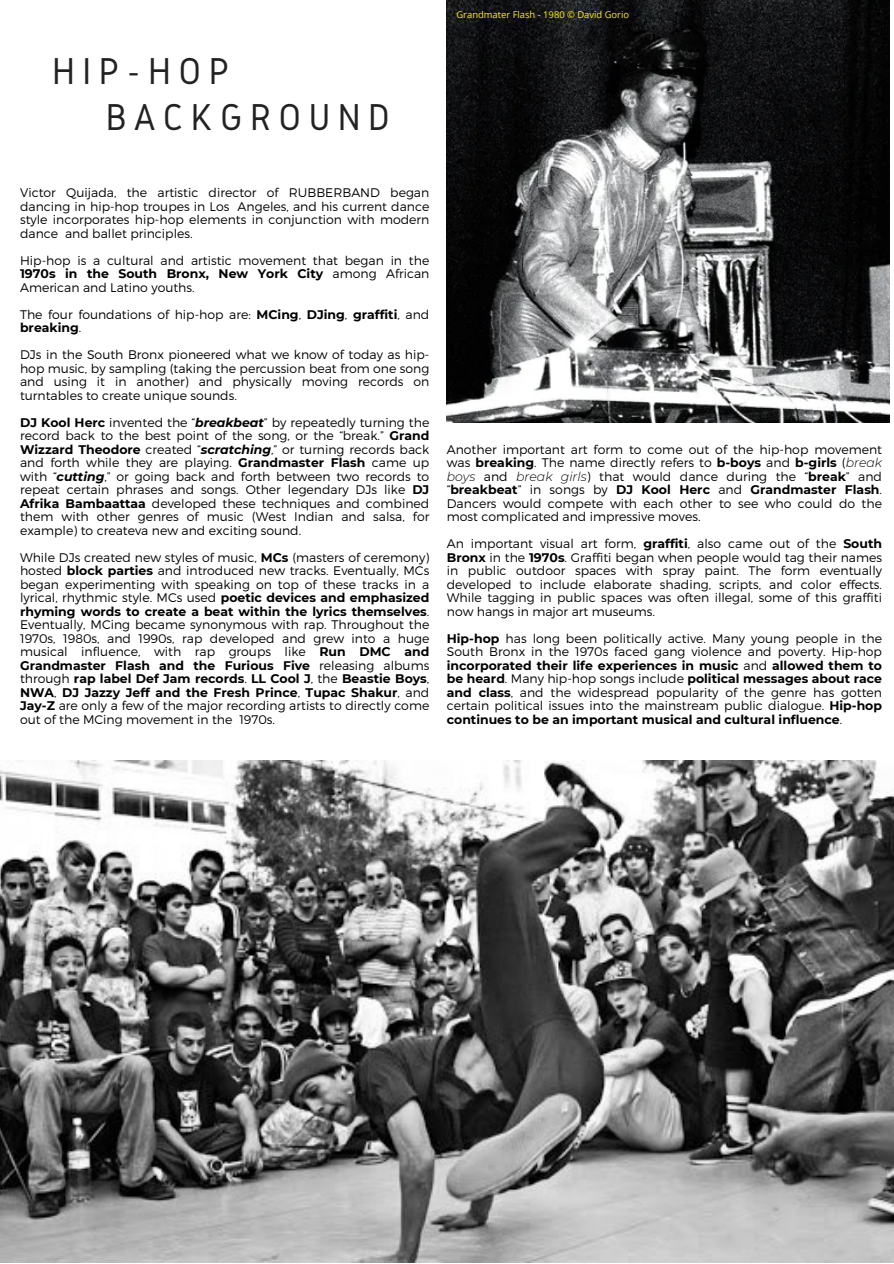
<style>
.page{position:relative;width:894px;height:1264px;background:#fff}
.page>*{position:absolute;margin:0;border:0;box-sizing:border-box;transform-origin:0 0}
.t1{font:38.85px "Gidole";letter-spacing:.19em;color:#222}
.t2{font:300 12.45px/13.5px "Montserrat";color:#000;text-align:justify}
.t3{font:9.45px "Open Sans";color:#fff202}
.s1{font-weight:700}
.s2{font-weight:700;font-style:italic}
.s3{font-style:italic}
</style>
<div class="page">
<img style="left:446px;top:0;width:443px;height:422px">
<img style="left:0;top:761px;width:893px;height:501px">
<h2 class="t1" style="left:52px;top:50px;width:178px">HIP-HOP</h2>
<h2 class="t1" style="left:106px;top:96px;width:285px">BACKGROUND</h2>
<h2 class="t3" style="left:456px;top:8px;width:174px">Grandmater Flash - 1980 © David Gorio</h2>
<h1 class="t2" style="left:20px;top:185px;width:410px">Victor Quijada, the artistic director of RUBBERBAND began dancing in hip-hop troupes in Los Angeles, and his current dance style incorporates hip-hop elements in conjunction with modern dance and ballet principles.</h1>
<h1 class="t2" style="left:20px;top:253px;width:410px">Hip-hop is a cultural and artistic movement that began in the <span class="s1">1970s in the South Bronx, New York City</span> among African American and Latino youths.</h1>
<h2 class="t2" style="left:20px;top:307px;width:410px">The four foundations of hip-hop are: <span class="s1">MCing</span>, <span class="s1">DJing</span>, <span class="s1">graffiti</span>, and <span class="s1">breaking</span>.</h2>
<h2 class="t2" style="left:20px;top:347px;width:410px">DJs in the South Bronx pioneered what we know of today as hip&shy;hop music, by sampling (taking the percussion beat from one song and using it in another) and physically moving records on turntables to create unique sounds.</h2>
<h2 class="t2" style="left:20px;top:415px;width:410px"><span class="s1">DJ Kool Herc</span> invented the “<span class="s2">breakbeat</span>” by repeatedly turning the record back to the best point of the song, or the “break.” <span class="s1">Grand Wizzard Theodore</span> created “<span class="s2">scratching</span>,” or turning records back and forth while they are playing. <span class="s1">Grandmaster Flash</span> came up with “<span class="s2">cutting</span>,” or going back and forth between two records to repeat certain phrases and songs. Other legendary DJs like <span class="s1">DJ Afrika Bambaattaa</span> developed these techniques and combined them with other genres of music (West Indian and salsa, for example) to createva new and exciting sound.</h2>
<h2 class="t2" style="left:20px;top:550px;width:410px">While DJs created new styles of music, <span class="s1">MCs</span> (masters of ceremony) hosted <span class="s1">block parties</span> and introduced new tracks. Eventually, MCs began experimenting with speaking on top of these tracks in a lyrical, rhythmic style. MCs used <span class="s1">poetic devices and emphasized rhyming words to create a beat within the lyrics themselves</span>.<br>Eventually, MCing became synonymous with rap. Throughout the 1970s, 1980s, and 1990s, rap developed and grew into a huge musical influence, with rap groups like <span class="s1">Run DMC and Grandmaster Flash and the Furious Five</span> releasing albums through <span class="s1">rap label Def Jam records</span>. <span class="s1">LL Cool J</span>, the <span class="s1">Beastie Boys</span>, <span class="s1">NWA</span>, <span class="s1">DJ Jazzy Jeff and the Fresh Prince</span>, <span class="s1">Tupac Shakur</span>, and <span class="s1">Jay-Z</span> are only a few of the major recording artists to directly come out of the MCing movement in the 1970s.</h2>
<p class="t2" style="left:446px;top:442px;width:436px">Another important art form to come out of the hip-hop movement was <span class="s1">breaking</span>. The name directly refers to <span class="s1">b-boys</span> and <span class="s1">b-girls</span> (<span class="s3">break boys</span> and <span class="s3">break girls</span>) that would dance during the “<span class="s1">break</span>” and “<span class="s1">breakbeat</span>” in songs by <span class="s1">DJ Kool Herc</span> and <span class="s1">Grandmaster Flash</span>.<br>Dancers would compete with each other to see who could do the most complicated and impressive moves.</p>
<p class="t2" style="left:446px;top:536px;width:436px">An important visual art form, <span class="s1">graffiti</span>, also came out of the <span class="s1">South Bronx</span> in the <span class="s1">1970s</span>. Graffiti began when people would tag their names in public outdoor spaces with spray paint. The form eventually developed to include elaborate shading, scripts, and color effects.<br>While tagging in public spaces was often illegal, some of this graffiti now hangs in major art museums.</p>
<h2 class="t2" style="left:446px;top:631px;width:436px"><span class="s1">Hip-hop</span> has long been politically active. Many young people in the South Bronx in the 1970s faced gang violence and poverty. Hip-hop <span class="s1">incorporated their life experiences in music</span> and <span class="s1">allowed them to be heard</span>. Many hip-hop songs include <span class="s1">political messages about race and class</span>, and the widespread popularity of the genre has gotten certain political issues into the mainstream public dialogue. <span class="s1">Hip-hop continues to be an important musical and cultural influence</span>.</h2>
</div>
